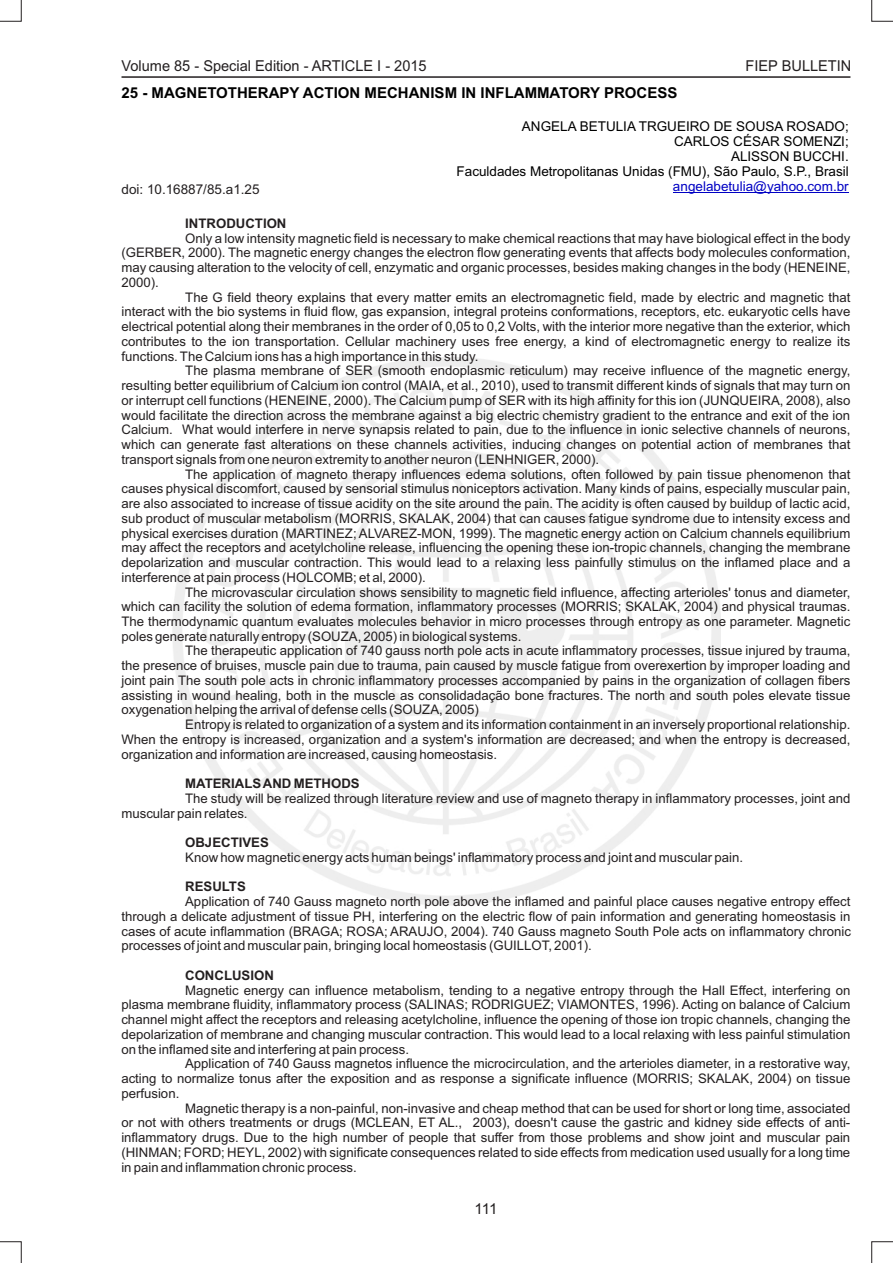
<style>
.page{position:relative;width:893px;height:1263px;background:#fff}
.page>*{position:absolute;margin:0;border:0;box-sizing:border-box;transform-origin:0 0}
.t1{font:700 15px "Arial";color:#000}
.t2{font:15px "Arial";color:#231f20}
.t3{font:13.5px/15.1px "Arial";color:#000;text-align:right}
.t4{font:13.5px "Arial";color:#0000c4}
.t5{font:13.5px "Arial";color:#231f20}
.t6{font:13.2px/14.7px "Arial";color:#231f20}
.t7{font:700 13.2px "Arial";color:#231f20}
</style>
<div class="page">
<svg style="left:871px;top:0;width:22px;height:22px"></svg>
<svg style="left:0;top:0;width:22px;height:22px"></svg>
<svg style="left:0;top:1241px;width:22px;height:22px"></svg>
<svg style="left:871px;top:1241px;width:22px;height:22px"></svg>
<hr style="left:673px;top:192px;width:176px;height:1px;background:#0000c4">
<hr style="left:121px;top:76px;width:729px;height:2px;background:#231f20">
<p class="t2" style="left:121px;top:60px;width:307px">Volume 85 - Special Edition - ARTICLE I - 2015</p>
<p class="t2" style="left:746px;top:60px;width:107px">FIEP BULLETIN</p>
<p class="t1" style="left:122px;top:87px;width:557px">25 - MAGNETOTHERAPY ACTION MECHANISM IN INFLAMMATORY PROCESS</p>
<p class="t5" style="left:121px;top:184px;width:140px">doi: 10.16887/85.a1.25</p>
<p class="t3" style="left:457px;top:119px;width:394px">ANGELA BETULIA TRGUEIRO DE SOUSA ROSADO;<br>CARLOS CÉSAR SOMENZI;<br>ALISSON BUCCHI.<br>Faculdades Metropolitanas Unidas (FMU), São Paulo, S.P., Brasil</p>
<p class="t4" style="left:673px;top:181px;width:177px">angelabetulia@yahoo.com.br</p>
<p class="t7" style="left:185px;top:218px;width:103px">INTRODUCTION</p>
<p class="t6" style="left:185px;top:232px;width:667px">Only a low intensity magnetic field is necessary to make chemical reactions that may have biological effect in the body</p>
<p class="t6" style="left:121px;top:246px;width:730px">(GERBER, 2000). The magnetic energy changes the electron flow generating events that affects body molecules conformation,</p>
<p class="t6" style="left:121px;top:261px;width:730px">may causing alteration to the velocity of cell, enzymatic and organic processes, besides making changes in the body (HENEINE,</p>
<p class="t6" style="left:121px;top:276px;width:39px">2000).</p>
<p class="t6" style="left:185px;top:291px;width:667px">The G field theory explains that every matter emits an electromagnetic field, made by electric and magnetic that</p>
<p class="t6" style="left:121px;top:305px;width:730px">interact with the bio systems in fluid flow, gas expansion, integral proteins conformations, receptors, etc. eukaryotic cells have</p>
<p class="t6" style="left:121px;top:320px;width:730px">electrical potential along their membranes in the order of 0,05 to 0,2 Volts, with the interior more negative than the exterior, which</p>
<p class="t6" style="left:121px;top:335px;width:730px">contributes to the ion transportation. Cellular machinery uses free energy, a kind of electromagnetic energy to realize its</p>
<p class="t6" style="left:121px;top:350px;width:358px">functions. The Calcium ions has a high importance in this study.</p>
<p class="t6" style="left:185px;top:364px;width:667px">The plasma membrane of SER (smooth endoplasmic reticulum) may receive influence of the magnetic energy,</p>
<p class="t6" style="left:121px;top:379px;width:730px">resulting better equilibrium of Calcium ion control (MAIA, et al., 2010), used to transmit different kinds of signals that may turn on</p>
<p class="t6" style="left:121px;top:394px;width:730px">or interrupt cell functions (HENEINE, 2000). The Calcium pump of SER with its high affinity for this ion (JUNQUEIRA, 2008), also</p>
<p class="t6" style="left:121px;top:409px;width:730px">would facilitate the direction across the membrane against a big electric chemistry gradient to the entrance and exit of the ion</p>
<p class="t6" style="left:121px;top:423px;width:730px">Calcium. What would interfere in nerve synapsis related to pain, due to the influence in ionic selective channels of neurons,</p>
<p class="t6" style="left:121px;top:438px;width:730px">which can generate fast alterations on these channels activities, inducing changes on potential action of membranes that</p>
<p class="t6" style="left:121px;top:453px;width:479px">transport signals from one neuron extremity to another neuron (LENHNIGER, 2000).</p>
<p class="t6" style="left:185px;top:468px;width:667px">The application of magneto therapy influences edema solutions, often followed by pain tissue phenomenon that</p>
<p class="t6" style="left:121px;top:482px;width:730px">causes physical discomfort, caused by sensorial stimulus noniceptors activation. Many kinds of pains, especially muscular pain,</p>
<p class="t6" style="left:121px;top:497px;width:730px">are also associated to increase of tissue acidity on the site around the pain. The acidity is often caused by buildup of lactic acid,</p>
<p class="t6" style="left:121px;top:512px;width:730px">sub product of muscular metabolism (MORRIS, SKALAK, 2004) that can causes fatigue syndrome due to intensity excess and</p>
<p class="t6" style="left:121px;top:527px;width:730px">physical exercises duration (MARTINEZ; ALVAREZ-MON, 1999). The magnetic energy action on Calcium channels equilibrium</p>
<p class="t6" style="left:121px;top:541px;width:730px">may affect the receptors and acetylcholine release, influencing the opening these ion-tropic channels, changing the membrane</p>
<p class="t6" style="left:121px;top:556px;width:730px">depolarization and muscular contraction. This would lead to a relaxing less painfully stimulus on the inflamed place and a</p>
<p class="t6" style="left:121px;top:571px;width:306px">interference at pain process (HOLCOMB; et al, 2000).</p>
<p class="t6" style="left:185px;top:586px;width:667px">The microvascular circulation shows sensibility to magnetic field influence, affecting arterioles' tonus and diameter,</p>
<p class="t6" style="left:121px;top:600px;width:730px">which can facility the solution of edema formation, inflammatory processes (MORRIS; SKALAK, 2004) and physical traumas.</p>
<p class="t6" style="left:121px;top:615px;width:730px">The thermodynamic quantum evaluates molecules behavior in micro processes through entropy as one parameter. Magnetic</p>
<p class="t6" style="left:121px;top:630px;width:401px">poles generate naturally entropy (SOUZA, 2005) in biological systems.</p>
<p class="t6" style="left:185px;top:645px;width:667px">The therapeutic application of 740 gauss north pole acts in acute inflammatory processes, tissue injured by trauma,</p>
<p class="t6" style="left:121px;top:659px;width:730px">the presence of bruises, muscle pain due to trauma, pain caused by muscle fatigue from overexertion by improper loading and</p>
<p class="t6" style="left:121px;top:674px;width:730px">joint pain The south pole acts in chronic inflammatory processes accompanied by pains in the organization of collagen fibers</p>
<p class="t6" style="left:121px;top:689px;width:730px">assisting in wound healing, both in the muscle as consolidadação bone fractures. The north and south poles elevate tissue</p>
<p class="t6" style="left:121px;top:704px;width:359px">oxygenation helping the arrival of defense cells (SOUZA, 2005)</p>
<p class="t6" style="left:185px;top:718px;width:667px">Entropy is related to organization of a system and its information containment in an inversely proportional relationship.</p>
<p class="t6" style="left:121px;top:733px;width:730px">When the entropy is increased, organization and a system's information are decreased; and when the entropy is decreased,</p>
<p class="t6" style="left:121px;top:748px;width:377px">organization and information are increased, causing homeostasis.</p>
<p class="t7" style="left:185px;top:779px;width:176px">MATERIALS AND METHODS</p>
<p class="t6" style="left:121px;top:792px;width:730px;text-indent:64px">The study will be realized through literature review and use of magneto therapy in inflammatory processes, joint and muscular pain relates.</p>
<p class="t7" style="left:185px;top:837px;width:85px">OBJECTIVES</p>
<p class="t6" style="left:185px;top:851px;width:559px">Know how magnetic energy acts human beings' inflammatory process and joint and muscular pain.</p>
<p class="t7" style="left:185px;top:882px;width:62px">RESULTS</p>
<p class="t6" style="left:121px;top:895px;width:731px;text-align:justify;text-indent:64px">Application of 740 Gauss magneto north pole above the inflamed and painful place causes negative entropy effect through a delicate adjustment of tissue PH, interfering on the electric flow of pain information and generating homeostasis in cases of acute inflammation (BRAGA; ROSA; ARAUJO, 2004). 740 Gauss magneto South Pole acts on inflammatory chronic processes of joint and muscular pain, bringing local homeostasis (GUILLOT, 2001).</p>
<p class="t7" style="left:185px;top:970px;width:90px">CONCLUSION</p>
<p class="t6" style="left:185px;top:984px;width:667px">Magnetic energy can influence metabolism, tending to a negative entropy through the Hall Effect, interfering on</p>
<p class="t6" style="left:121px;top:999px;width:730px">plasma membrane fluidity, inflammatory process (SALINAS; RODRIGUEZ; VIAMONTES, 1996). Acting on balance of Calcium</p>
<p class="t6" style="left:121px;top:1013px;width:730px">channel might affect the receptors and releasing acetylcholine, influence the opening of those ion tropic channels, changing the</p>
<p class="t6" style="left:121px;top:1028px;width:730px">depolarization of membrane and changing muscular contraction. This would lead to a local relaxing with less painful stimulation</p>
<p class="t6" style="left:121px;top:1043px;width:289px">on the inflamed site and interfering at pain process.</p>
<p class="t6" style="left:185px;top:1058px;width:667px">Application of 740 Gauss magnetos influence the microcirculation, and the arterioles diameter, in a restorative way,</p>
<p class="t6" style="left:121px;top:1072px;width:730px">acting to normalize tonus after the exposition and as response a significate influence (MORRIS; SKALAK, 2004) on tissue</p>
<p class="t6" style="left:121px;top:1087px;width:59px">perfusion.</p>
<p class="t6" style="left:185px;top:1102px;width:667px">Magnetic therapy is a non-painful, non-invasive and cheap method that can be used for short or long time, associated</p>
<p class="t6" style="left:121px;top:1117px;width:730px">or not with others treatments or drugs (MCLEAN, ET AL., 2003), doesn't cause the gastric and kidney side effects of anti-</p>
<p class="t6" style="left:121px;top:1131px;width:730px">inflammatory drugs. Due to the high number of people that suffer from those problems and show joint and muscular pain</p>
<p class="t6" style="left:121px;top:1146px;width:730px">(HINMAN; FORD; HEYL, 2002) with significate consequences related to side effects from medication used usually for a long time</p>
<p class="t6" style="left:121px;top:1161px;width:237px">in pain and inflammation chronic process.</p>
<p class="t2" style="left:475px;top:1203px;width:24px">111</p>
</div>
